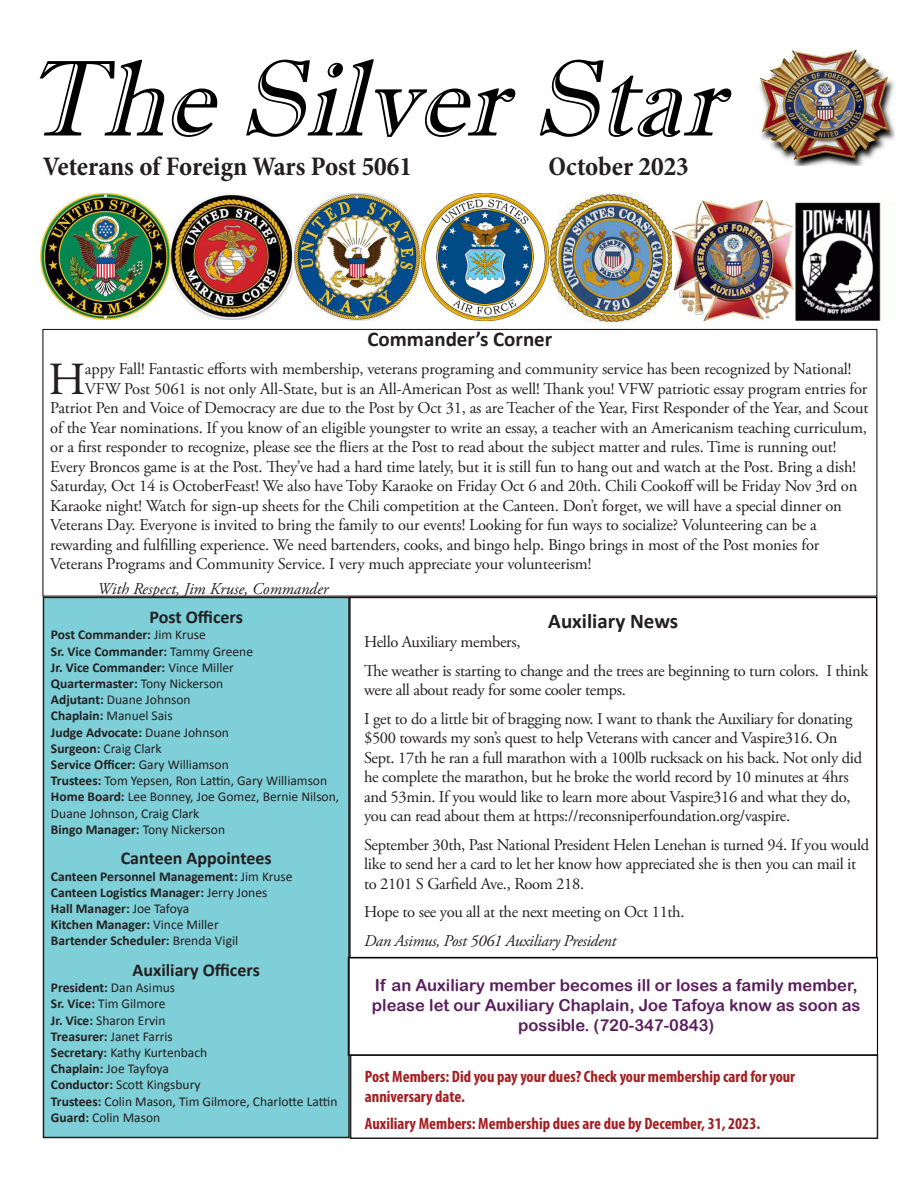
<style>
.page{position:relative;width:918px;height:1188px;background:#fff}
.page>*{position:absolute;margin:0;border:0;box-sizing:border-box;transform-origin:0 0}
.t1{font:italic 108px "Imprint MT Shadow";color:#000}
.t2{font:45.9px "Adobe Garamond Pro";color:#231f20}
.t3{font:700 condensed 27px "Minion Pro";letter-spacing:-.005em;color:#231f20}
.t4{font:700 21px "Calibri";color:#231f20}
.t5{font:700 18px "Calibri";color:#231f20}
.t6{font:16.5px/19.5px "Adobe Garamond Pro";letter-spacing:-.01em;color:#231f20}
.t7{font:700 condensed 16.5px/19.8px "Myriad Pro";color:#a41d20}
.t8{font:16.5px/19.8px "Arial Rounded MT Bold";color:#5b1e5d;text-align:center}
.t9{font:italic 16.5px "Adobe Garamond Pro";letter-spacing:-.02em;color:#231f20}
.t10{font:italic 16.5px "Adobe Garamond Pro";color:#231f20}
.t11{font:13.5px/16.2px "Calibri";color:#231f20}
.t12{font:700 13.5px "Calibri";color:#231f20}
.s1{font-weight:400}
.s2{font-weight:700}
</style>
<div class="page">
<img style="left:759px;top:49px;width:135px;height:116px">
<img style="left:41px;top:194px;width:252px;height:125px">
<img style="left:293px;top:194px;width:255px;height:127px">
<img style="left:550px;top:194px;width:123px;height:128px">
<img style="left:673px;top:200px;width:120px;height:121px">
<img style="left:795px;top:202px;width:86px;height:119px">
<div style="left:350px;top:1054px;width:528px;height:85px;border:2px solid #231f20"></div>
<div style="left:349px;top:597px;width:528px;height:361px;border:2px solid #170c12"></div>
<div style="left:43px;top:597px;width:306px;height:540px;background:#7ecfd7"></div>
<div style="left:43px;top:597px;width:307px;height:541px;border:2px solid #231f20"></div>
<div style="left:348px;top:957px;width:530px;height:99px;border:1px solid #060807"></div>
<p class="t1" style="left:23px;top:35px;width:732px">TheSilverStar</p>
<p class="t3" style="left:43px;top:148px;width:371px">Veterans of Foreign Wars Post 5061</p>
<p class="t3" style="left:548px;top:148px;width:142px">October 2023</p>
<p class="t4" style="left:368px;top:326px;width:186px">Commander’s Corner</p>
<p class="t2" style="left:48px;top:352px;width:39px">H</p>
<p class="t6" style="left:85px;top:360px;width:768px">appy Fall! Fantastic efforts with membership, veterans programing and community service has been recognized by National!</p>
<p class="t6" style="left:85px;top:379px;width:784px">VFW Post 5061 is not only All-State, but is an All-American Post as well! Thank you! VFW patriotic essay program entries for</p>
<p class="t6" style="left:50px;top:399px;width:820px">Patriot Pen and Voice of Democracy are due to the Post by Oct 31, as are Teacher of the Year, First Responder of the Year, and Scout</p>
<p class="t6" style="left:50px;top:418px;width:818px">of the Year nominations. If you know of an eligible youngster to write an essay, a teacher with an Americanism teaching curriculum,</p>
<p class="t6" style="left:50px;top:438px;width:788px">or a first responder to recognize, please see the fliers at the Post to read about the subject matter and rules. Time is running out!</p>
<p class="t6" style="left:50px;top:457px;width:807px">Every Broncos game is at the Post. They’ve had a hard time lately, but it is still fun to hang out and watch at the Post. Bring a dish!</p>
<p class="t6" style="left:50px;top:477px;width:809px">Saturday, Oct 14 is OctoberFeast! We also have Toby Karaoke on Friday Oct 6 and 20th. Chili Cookoff will be Friday Nov 3rd on</p>
<p class="t6" style="left:50px;top:496px;width:793px">Karaoke night! Watch for sign-up sheets for the Chili competition at the Canteen. Don’t forget, we will have a special dinner on</p>
<p class="t6" style="left:50px;top:516px;width:768px">Veterans Day. Everyone is invited to bring the family to our events! Looking for fun ways to socialize? Volunteering can be a</p>
<p class="t6" style="left:50px;top:535px;width:771px">rewarding and fulfilling experience. We need bartenders, cooks, and bingo help. Bingo brings in most of the Post monies for</p>
<p class="t6" style="left:50px;top:555px;width:543px">Veterans Programs and Community Service. I very much appreciate your volunteerism!</p>
<p class="t10" style="left:97px;top:578px;width:232px">With Respect, Jim Kruse, Commander</p>
<p class="t5" style="left:150px;top:606px;width:95px">Post Officers</p>
<p class="t12" style="left:51px;top:627px;width:156px">Post Commander: <span class="s1">Jim Kruse</span></p>
<p class="t12" style="left:51px;top:643px;width:204px">Sr. Vice Commander: <span class="s1">Tammy Greene</span></p>
<p class="t12" style="left:51px;top:659px;width:184px">Jr. Vice Commander: <span class="s1">Vince Miller</span></p>
<p class="t12" style="left:51px;top:675px;width:174px">Quartermaster: <span class="s1">Tony Nickerson</span></p>
<p class="t11" style="left:51px;top:691px;width:141px"><span class="s2">Adjutant:</span> Duane Johnson</p>
<p class="t11" style="left:51px;top:707px;width:123px"><span class="s2">Chaplain:</span> Manuel Sais</p>
<p class="t12" style="left:51px;top:724px;width:179px">Judge Advocate: <span class="s1">Duane Johnson</span></p>
<p class="t11" style="left:51px;top:740px;width:112px"><span class="s2">Surgeon:</span> Craig Clark</p>
<p class="t12" style="left:51px;top:756px;width:179px">Service Officer: <span class="s1">Gary Williamson</span></p>
<p class="t11" style="left:51px;top:772px;width:278px"><span class="s2">Trustees:</span> Tom Yepsen, Ron Lattin, Gary Williamson</p>
<p class="t11" style="left:51px;top:788px;width:290px"><span class="s2">Home Board:</span> Lee Bonney, Joe Gomez, Bernie Nilson,<br>Duane Johnson, Craig Clark</p>
<p class="t12" style="left:51px;top:821px;width:176px">Bingo Manager: <span class="s1">Tony Nickerson</span></p>
<p class="t5" style="left:121px;top:847px;width:152px">Canteen Appointees</p>
<p class="t12" style="left:51px;top:868px;width:243px">Canteen Personnel Management: <span class="s1">Jim Kruse</span></p>
<p class="t12" style="left:51px;top:884px;width:218px">Canteen Logistics Manager: <span class="s1">Jerry Jones</span></p>
<p class="t12" style="left:51px;top:900px;width:140px">Hall Manager: <span class="s1">Joe Tafoya</span></p>
<p class="t12" style="left:51px;top:916px;width:169px">Kitchen Manager: <span class="s1">Vince Miller</span></p>
<p class="t12" style="left:51px;top:933px;width:189px">Bartender Scheduler: <span class="s1">Brenda Vigil</span></p>
<p class="t5" style="left:133px;top:959px;width:129px">Auxiliary Officers</p>
<p class="t12" style="left:51px;top:979px;width:126px">President: <span class="s1">Dan Asimus</span></p>
<p class="t11" style="left:51px;top:995px;width:116px"><span class="s2">Sr. Vice:</span> Tim Gilmore</p>
<p class="t11" style="left:51px;top:1011px;width:116px"><span class="s2">Jr. Vice:</span> Sharon Ervin</p>
<p class="t11" style="left:51px;top:1028px;width:123px"><span class="s2">Treasurer:</span> Janet Farris</p>
<p class="t11" style="left:51px;top:1044px;width:158px"><span class="s2">Secretary:</span> Kathy Kurtenbach</p>
<p class="t11" style="left:51px;top:1060px;width:119px"><span class="s2">Chaplain:</span> Joe Tayfoya</p>
<p class="t11" style="left:51px;top:1076px;width:151px"><span class="s2">Conductor:</span> Scott Kingsbury</p>
<p class="t11" style="left:51px;top:1092px;width:288px"><span class="s2">Trustees:</span> Colin Mason, Tim Gilmore, Charlotte Lattin</p>
<p class="t11" style="left:51px;top:1109px;width:111px"><span class="s2">Guard:</span> Colin Mason</p>
<p class="t4" style="left:548px;top:608px;width:131px">Auxiliary News</p>
<p class="t6" style="left:364px;top:633px;width:158px">Hello Auxiliary members,</p>
<p class="t6" style="left:364px;top:661px;width:506px">The weather is starting to change and the trees are beginning to turn colors. I think were all about ready for some cooler temps.</p>
<p class="t6" style="left:364px;top:709px;width:500px">I get to do a little bit of bragging now. I want to thank the Auxiliary for donating $500 towards my son’s quest to help Veterans with cancer and Vaspire316. On Sept. 17th he ran a full marathon with a 100lb rucksack on his back. Not only did he complete the marathon, but he broke the world record by 10 minutes at 4hrs and 53min. If you would like to learn more about Vaspire316 and what they do, you can read about them at https://reconsniperfoundation.org/vaspire.</p>
<p class="t6" style="left:364px;top:835px;width:507px">September 30th, Past National President Helen Lenehan is turned 94. If you would like to send her a card to let her know how appreciated she is then you can mail it to 2101 S Garfield Ave., Room 218.</p>
<p class="t6" style="left:364px;top:903px;width:322px">Hope to see you all at the next meeting on Oct 11th.</p>
<p class="t9" style="left:364px;top:931px;width:254px">Dan Asimus, Post 5061 Auxiliary President</p>
<p class="t8" style="left:372px;top:975px;width:490px">If an Auxiliary member becomes ill or loses a family member, please let our Auxiliary Chaplain, Joe Tafoya know as soon as possible. (720-347-0843)</p>
<p class="t7" style="left:365px;top:1066px;width:432px">Post Members: Did you pay your dues? Check your membership card for your anniversary date.</p>
<p class="t7" style="left:365px;top:1114px;width:397px">Auxiliary Members: Membership dues are due by December, 31, 2023.</p>
</div>
